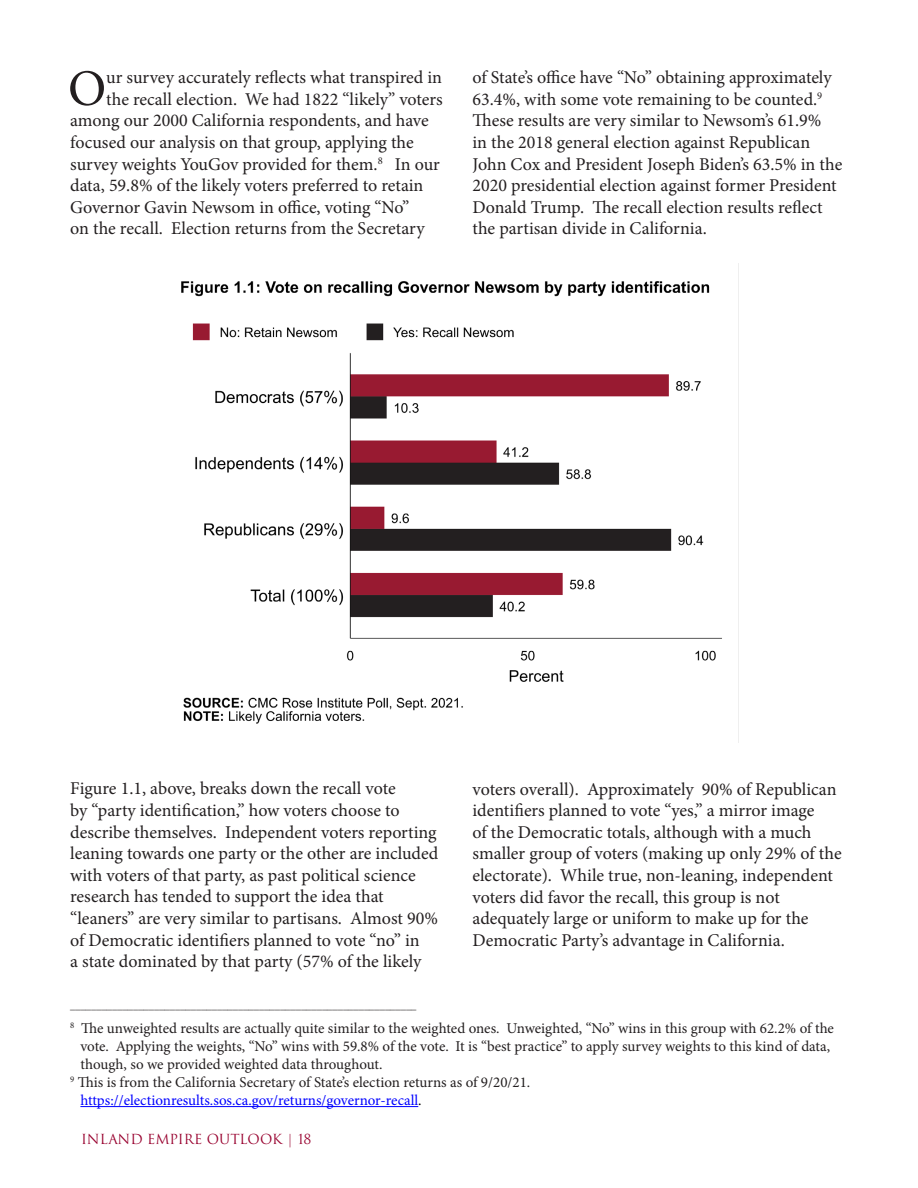
<style>
.page{position:relative;width:918px;height:1188px;background:#fff}
.page>*{position:absolute;margin:0;border:0;box-sizing:border-box;transform-origin:0 0}
.t1{font:51.3px "Minion Pro";color:#231f20}
.t2{font:18px/21.6px "Minion Pro";color:#231f20}
.t3{font:15px/18px "Minion Pro";color:#231f20}
.t4{font:13.5px "Trajan Pro 3";color:#98002e}
.t5{font:10.5px "Minion Pro";color:#231f20}
.s1{color:#00f}
.s2{color:#000}
</style>
<div class="page">
<hr style="left:80px;top:1106px;width:338px;height:1px;background:#00f">
<img style="left:181px;top:264px;width:558px;height:479px">
<p class="t1" style="left:68px;top:54px;width:40px">O</p>
<p class="t2" style="left:106px;top:67px;width:337px">ur survey accurately reflects what transpired in</p>
<p class="t2" style="left:106px;top:88px;width:338px">the recall election. We had 1822 “likely” voters</p>
<p class="t2" style="left:70px;top:110px;width:360px">among our 2000 California respondents, and have</p>
<p class="t2" style="left:70px;top:132px;width:345px">focused our analysis on that group, applying the</p>
<p class="t2" style="left:70px;top:153px;width:371px">survey weights YouGov provided for them.<sup>8</sup> In our</p>
<p class="t2" style="left:70px;top:175px;width:355px">data, 59.8% of the likely voters preferred to retain</p>
<p class="t2" style="left:70px;top:196px;width:341px">Governor Gavin Newsom in office, voting “No”</p>
<p class="t2" style="left:70px;top:218px;width:356px">on the recall. Election returns from the Secretary</p>
<p class="t2" style="left:472px;top:67px;width:371px">of State’s office have “No” obtaining approximately 63.4%, with some vote remaining to be counted.<sup>9<br></sup>These results are very similar to Newsom’s 61.9%<br>in the 2018 general election against Republican John Cox and President Joseph Biden’s 63.5% in the 2020 presidential election against former President Donald Trump. The recall election results reflect the partisan divide in California.</p>
<p class="t2" style="left:70px;top:778px;width:370px">Figure 1.1, above, breaks down the recall vote<br>by “party identification,” how voters choose to describe themselves. Independent voters reporting leaning towards one party or the other are included with voters of that party, as past political science research has tended to support the idea that “leaners” are very similar to partisans. Almost 90% of Democratic identifiers planned to vote “no” in<br>a state dominated by that party (57% of the likely</p>
<p class="t2" style="left:472px;top:778px;width:371px">voters overall). Approximately 90% of Republican identifiers planned to vote “yes,” a mirror image<br>of the Democratic totals, although with a much smaller group of voters (making up only 29% of the electorate). While true, non-leaning, independent voters did favor the recall, this group is not adequately large or uniform to make up for the Democratic Party’s advantage in California.</p>
<p class="t5" style="left:70px;top:999px;width:348px">__________________________________________________________________</p>
<p class="t3" style="left:70px;top:1019px;width:765px"><sup>8</sup> The unweighted results are actually quite similar to the weighted ones. Unweighted, “No” wins in this group with 62.2% of the</p>
<p class="t3" style="left:80px;top:1037px;width:751px">vote. Applying the weights, “No” wins with 59.8% of the vote. It is “best practice” to apply survey weights to this kind of data,</p>
<p class="t3" style="left:80px;top:1055px;width:304px">though, so we provided weighted data throughout.</p>
<p class="t3" style="left:80px;top:1073px;width:451px;text-indent:-10px"><sup>9</sup> This is from the California Secretary of State’s election returns as of 9/20/21. <span class="s1">https://electionresults.sos.ca.gov/returns/governor-recall</span><span class="s2">.</span></p>
<p class="t4" style="left:81px;top:1130px;width:232px">INLAND EMPIRE OUTLOOK | 18</p>
</div>
